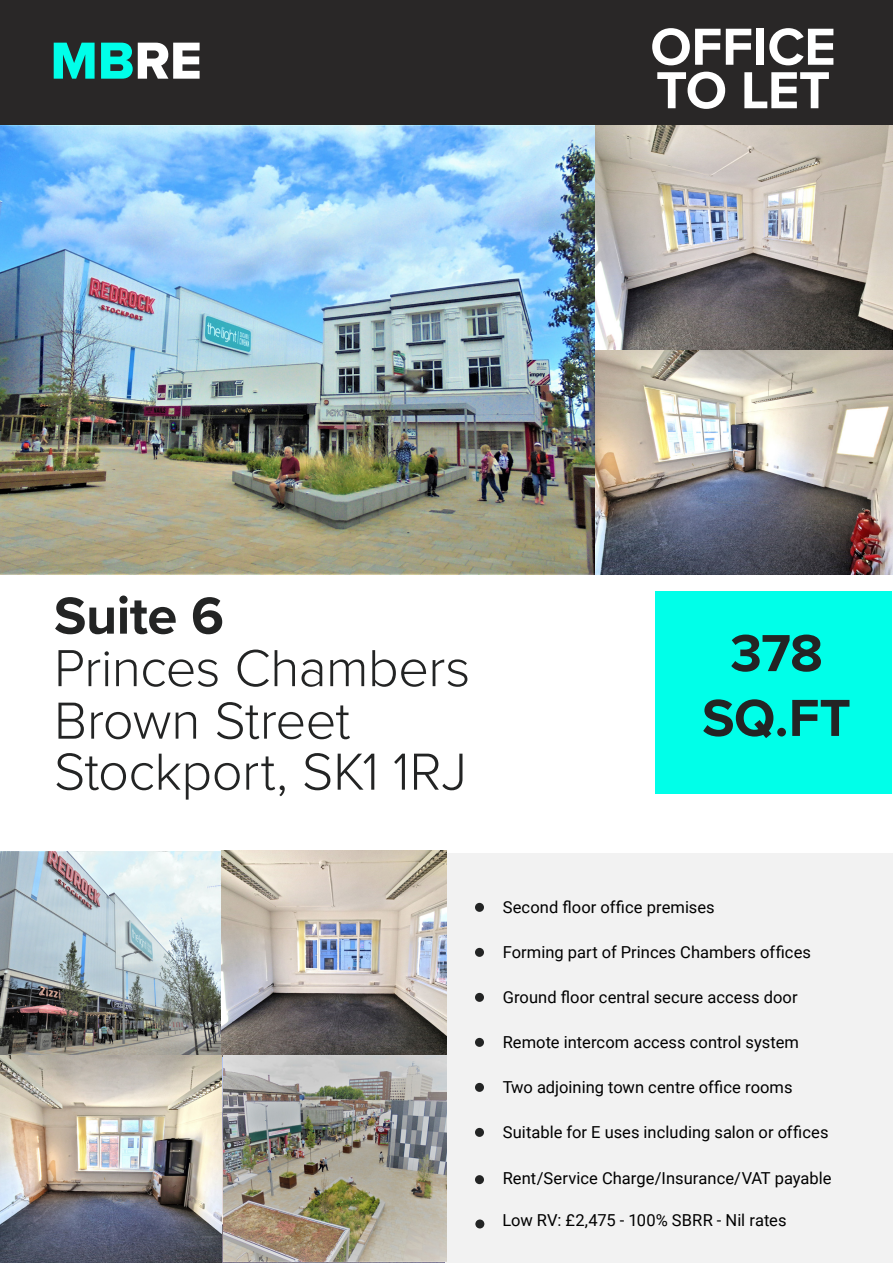
<style>
.page{position:relative;width:893px;height:1263px;background:#fff}
.page>*{position:absolute;margin:0;border:0;box-sizing:border-box;transform-origin:0 0}
.Subheader_1{font:300 54px "Proxima Nova";letter-spacing:-.01em;color:#232424}
.t1{font:700 54px/43.5px "Proxima Nova";letter-spacing:-.005em;color:#fff}
.Subheader_1-2{font:700 54px "Proxima Nova";letter-spacing:-.01em;color:#232424}
.Header_1{font:700 54px "Proxima Nova";letter-spacing:-.01em;color:#232424}
.t2{font:54px "Proxima Nova Extrabld";color:#00ffe9}
.t3{font:16.5px "Roboto";color:#000}
.s1{color:#fff}
</style>
<div class="page">
<div style="left:0;top:1px;width:892px;height:125px;background:#292727"></div>
<img style="left:0;top:126px;width:893px;height:448px">
<div style="left:655px;top:592px;width:236px;height:202px;background:#00ffe9"></div>
<div style="left:444px;top:854px;width:449px;height:409px;background:#f2f2f2"></div>
<div style="left:475px;top:903px;width:9px;height:9px;background:#232424;border-radius:50%"></div>
<div style="left:475px;top:948px;width:9px;height:9px;background:#232424;border-radius:50%"></div>
<div style="left:475px;top:993px;width:9px;height:9px;background:#232424;border-radius:50%"></div>
<div style="left:475px;top:1038px;width:9px;height:9px;background:#232424;border-radius:50%"></div>
<div style="left:475px;top:1083px;width:9px;height:9px;background:#232424;border-radius:50%"></div>
<div style="left:475px;top:1128px;width:9px;height:9px;background:#232424;border-radius:50%"></div>
<div style="left:475px;top:1175px;width:9px;height:9px;background:#232424;border-radius:50%"></div>
<div style="left:475px;top:1219px;width:9px;height:9px;background:#232424;border-radius:50%"></div>
<img style="left:1px;top:851px;width:445px;height:206px">
<img style="left:0;top:1056px;width:222px;height:207px">
<img style="left:223px;top:1056px;width:223px;height:205px">
<p class="t2" style="left:50px;top:20px;width:153px">MB<span class="s1">RE</span></p>
<p class="t1" style="left:650px;top:24px;width:187px">OFFICE<br>TO LET</p>
<p class="Header_1" style="left:54px;top:575px;width:171px">Suite 6</p>
<p class="Subheader_1" style="left:54px;top:628px;width:418px">Princes Chambers</p>
<p class="Subheader_1" style="left:54px;top:680px;width:298px">Brown Street</p>
<p class="Subheader_1" style="left:54px;top:731px;width:414px">Stockport, SK1 1RJ</p>
<p class="Subheader_1-2" style="left:730px;top:613px;width:94px">378</p>
<p class="Subheader_1-2" style="left:702px;top:678px;width:150px">SQ.FT</p>
<p class="t3" style="left:503px;top:896px;width:213px">Second floor office premises</p>
<p class="t3" style="left:503px;top:941px;width:310px">Forming part of Princes Chambers offices</p>
<p class="t3" style="left:503px;top:986px;width:296px">Ground floor central secure access door</p>
<p class="t3" style="left:503px;top:1031px;width:298px">Remote intercom access control system</p>
<p class="t3" style="left:503px;top:1076px;width:291px">Two adjoining town centre office rooms</p>
<p class="t3" style="left:503px;top:1121px;width:327px">Suitable for E uses including salon or offices</p>
<p class="t3" style="left:503px;top:1167px;width:330px">Rent/Service Charge/Insurance/VAT payable</p>
<p class="t3" style="left:502px;top:1209px;width:286px">Low RV: £2,475 - 100% SBRR - Nil rates</p>
</div>
